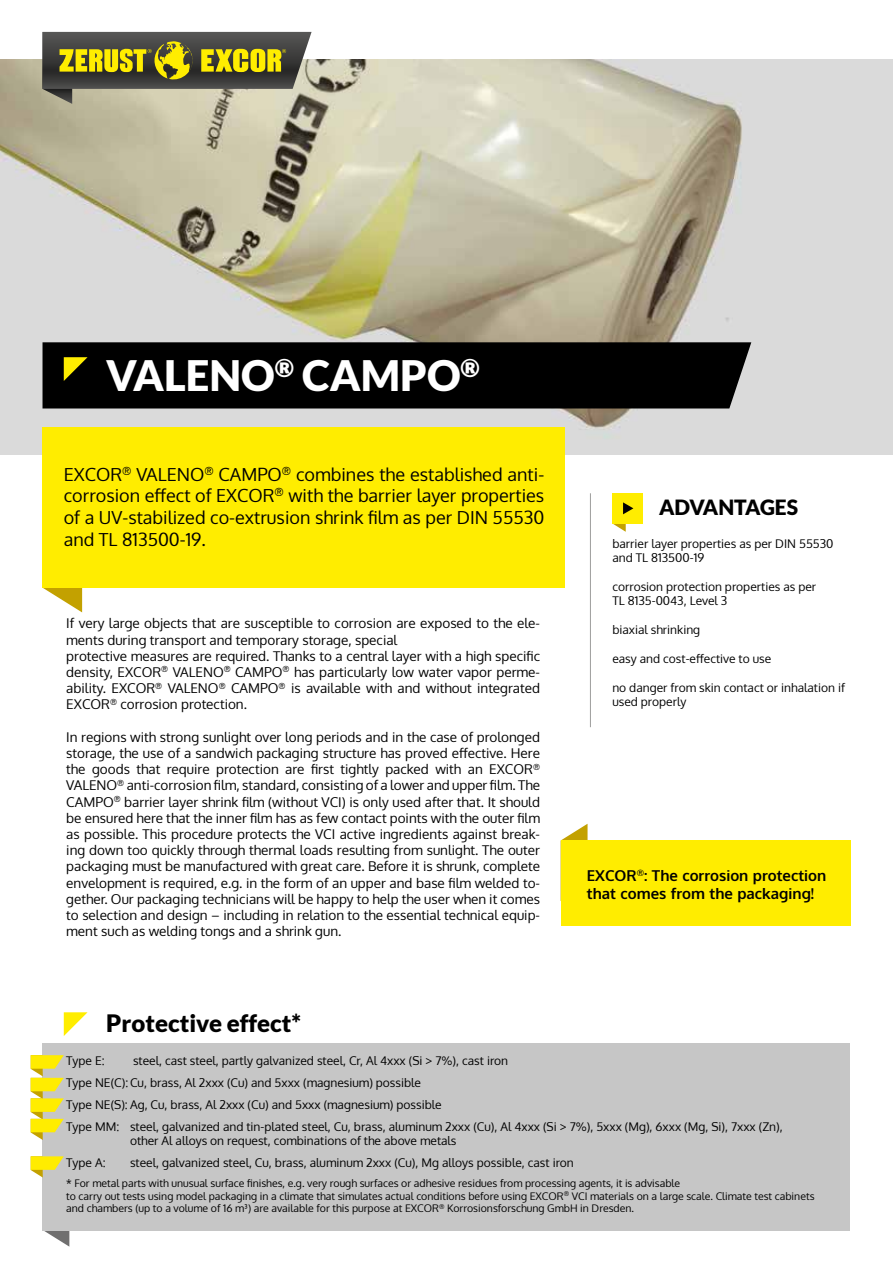
<style>
.page{position:relative;width:893px;height:1263px;background:#fff}
.page>*{position:absolute;margin:0;border:0;box-sizing:border-box;transform-origin:0 0}
.t1{font:900 42px "Lato";color:#fff}
.t2{font:900 24px "Lato";color:#000}
.t3{font:900 21px "Lato";color:#000}
.t4{font:18px/21.6px "Oxygen";color:#000;text-align:justify}
.t5{font:700 15px/18px "Oxygen";color:#000}
.t6{font:13.5px/16.2px "Oxygen";color:#000}
.t7{font:12px/14.4px "Oxygen";color:#000}
.t8{font:10.5px/12.6px "Oxygen";color:#000}
</style>
<div class="page">
<img style="left:0;top:60px;width:893px;height:395px">
<svg style="left:43px;top:588px;width:39px;height:24px"></svg>
<div style="left:43px;top:427px;width:522px;height:161px;background:#ffed00"></div>
<div style="left:612px;top:493px;width:30px;height:30px;background:#ffed00"></div>
<svg style="left:612px;top:502px;width:21px;height:30px"></svg>
<hr style="left:590px;top:493px;width:1px;height:234px;background:#9d9d9c">
<svg style="left:43px;top:32px;width:269px;height:72px;background:#827e4d"></svg>
<div style="left:43px;top:342px;width:708px;height:66px;background:#000"></div>
<svg style="left:64px;top:357px;width:24px;height:24px"></svg>
<div style="left:43px;top:1043px;width:807px;height:188px;background:#c6c6c6"></div>
<svg style="left:64px;top:1012px;width:24px;height:24px"></svg>
<svg style="left:31px;top:1055px;width:33px;height:85px"></svg>
<svg style="left:31px;top:1156px;width:38px;height:91px"></svg>
<svg style="left:561px;top:824px;width:27px;height:16px"></svg>
<div style="left:561px;top:840px;width:289px;height:85px;background:#ffed00"></div>
<h1 class="t1" style="left:106px;top:351px;width:375px">VALENO<sup>®</sup> CAMPO<sup>®</sup></h1>
<h3 class="t4" style="left:64px;top:463px;width:482px">EXCOR<sup>®</sup> VALENO<sup>®</sup> CAMPO<sup>®</sup> combines the established anti&shy;corrosion effect of EXCOR<sup>®</sup> with the barrier layer properties of a UV-stabilized co-extrusion shrink film as per DIN 55530 and TL 813500-19.</h3>
<p class="t6" style="left:66px;top:615px;width:475px">If very large objects that are susceptible to corrosion are exposed to the ele&shy;ments during transport and temporary storage, special<br>protective measures are required. Thanks to a central layer with a high specific density, EXCOR<sup>®</sup> VALENO<sup>®</sup> CAMPO<sup>®</sup> has particularly low water vapor perme&shy;ability. EXCOR<sup>®</sup> VALENO<sup>®</sup> CAMPO<sup>®</sup> is available with and without integrated EXCOR<sup>®</sup> corrosion protection.</p>
<p class="t6" style="left:66px;top:729px;width:475px;text-align:justify">In regions with strong sunlight over long periods and in the case of prolonged storage, the use of a sandwich packaging structure has proved effective. Here the goods that require protection are first tightly packed with an EXCOR<sup>® </sup>VALENO<sup>®</sup> anti-corrosion film, standard, consisting of a lower and upper film. The CAMPO<sup>®</sup> barrier layer shrink film (without VCI) is only used after that. It should be ensured here that the inner film has as few contact points with the outer film as possible. This procedure protects the VCI active ingredients against break&shy;ing down too quickly through thermal loads resulting from sunlight. The outer packaging must be manufactured with great care. Before it is shrunk, complete envelopment is required, e.g. in the form of an upper and base film welded to&shy;gether. Our packaging technicians will be happy to help the user when it comes to selection and design – including in relation to the essential technical equip&shy;ment such as welding tongs and a shrink gun.</p>
<h2 class="t2" style="left:106px;top:1009px;width:196px">Protective effect*</h2>
<h3 class="t3" style="left:659px;top:495px;width:141px">ADVANTAGES</h3>
<p class="t7" style="left:612px;top:536px;width:223px">barrier layer properties as per DIN 55530 and TL 813500-19</p>
<p class="t7" style="left:612px;top:579px;width:205px">corrosion protection properties as per<br>TL 8135-0043, Level 3</p>
<p class="t7" style="left:612px;top:622px;width:89px">biaxial shrinking</p>
<p class="t7" style="left:612px;top:651px;width:160px">easy and cost-effective to use</p>
<p class="t7" style="left:612px;top:680px;width:234px">no danger from skin contact or inhalation if used properly</p>
<p class="t5" style="left:587px;top:867px;width:241px">EXCOR<sup>®</sup>: The corrosion protection that comes from the packaging!</p>
<p class="t7" style="left:66px;top:1049px;width:718px;line-height:21.9px;text-indent:67px">steel, cast steel, partly galvanized steel, Cr, Al 4xxx (Si &gt; 7%), cast iron<br>Type NE(C):Cu, brass, Al 2xxx (Cu) and 5xxx (magnesium) possible<br>Type NE(S): Ag, Cu, brass, Al 2xxx (Cu) and 5xxx (magnesium) possible<br>Type MM: steel, galvanized and tin-plated steel, Cu, brass, aluminum 2xxx (Cu), Al 4xxx (Si &gt; 7%), 5xxx (Mg), 6xxx (Mg, Si), 7xxx (Zn),</p>
<p class="t7" style="left:130px;top:1133px;width:328px">other Al alloys on request, combinations of the above metals</p>
<p class="t7" style="left:66px;top:1155px;width:41px">Type A:</p>
<p class="t7" style="left:130px;top:1155px;width:445px">steel, galvanized steel, Cu, brass, aluminum 2xxx (Cu), Mg alloys possible, cast iron</p>
<p class="t8" style="left:66px;top:1177px;width:750px">* For metal parts with unusual surface finishes, e.g. very rough surfaces or adhesive residues from processing agents, it is advisable<br>to carry out tests using model packaging in a climate that simulates actual conditions before using EXCOR<sup>®</sup> VCI materials on a large scale. Climate test cabinets and chambers (up to a volume of 16 m³) are available for this purpose at EXCOR<sup>®</sup> Korrosionsforschung GmbH in Dresden.</p>
<p class="t7" style="left:66px;top:1053px;width:40px">Type E:</p>
</div>
